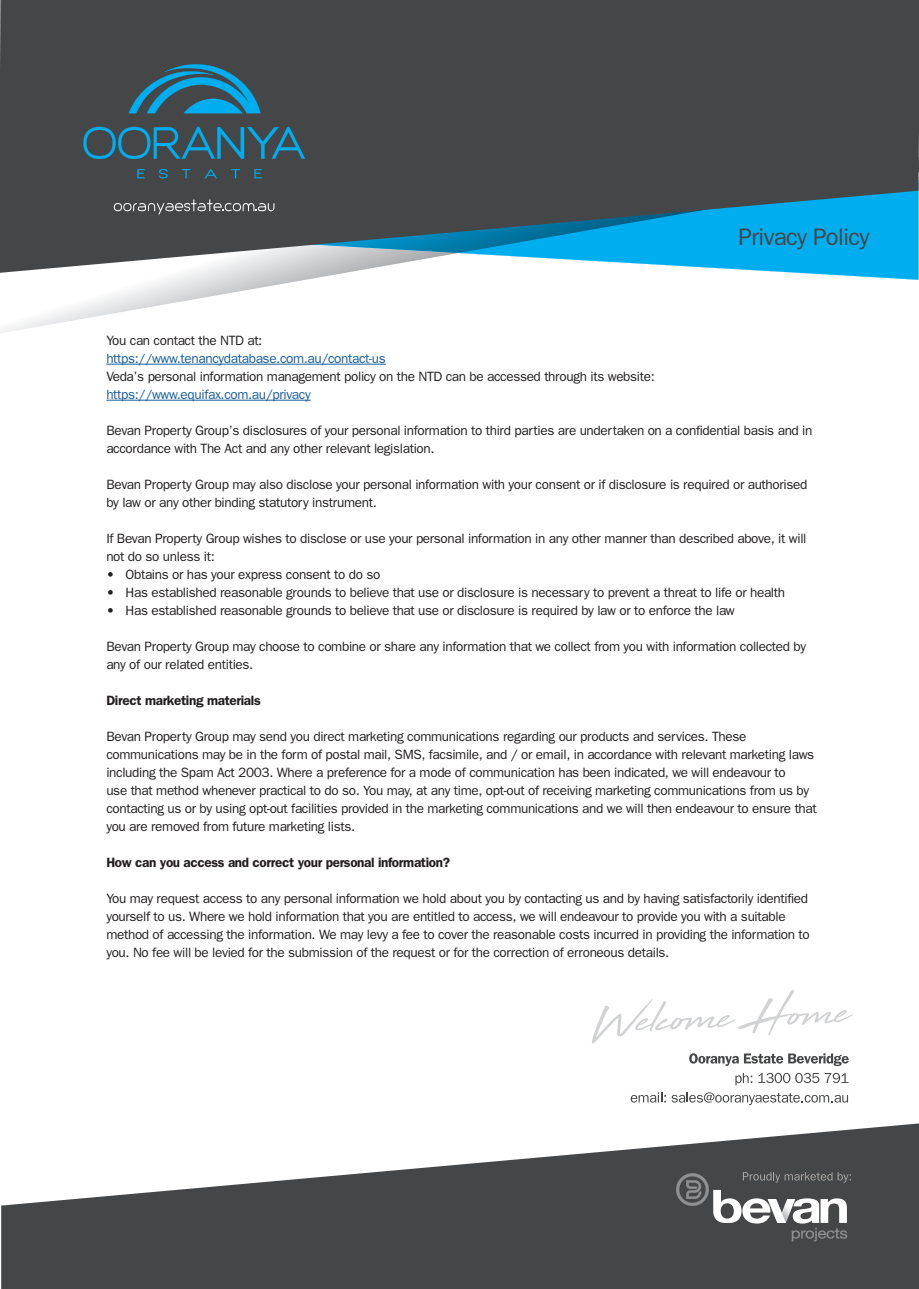
<style>
.page{position:relative;width:919px;height:1289px;background:#fff}
.page>*{position:absolute;margin:0;border:0;box-sizing:border-box;transform-origin:0 0}
.t1{font:24px "Franklin Gothic";letter-spacing:-.025em;color:#454547}
.t2{font:13.5px/18px "Franklin Gothic";letter-spacing:-.025em;color:#231f20}
.t3{font:13.5px "Franklin Gothic";letter-spacing:-.025em;color:#175d9e}
.t4{font:600 13.5px "Franklin Gothic";letter-spacing:-.025em;color:#231f20}
</style>
<div class="page">
<svg style="left:0;top:273px;width:918px;height:60px"></svg>
<svg style="left:0;top:0;width:918px;height:273px;background:#455860"></svg>
<svg style="left:137px;top:169px;width:8px;height:9px"></svg>
<svg style="left:159px;top:169px;width:9px;height:9px"></svg>
<svg style="left:182px;top:169px;width:8px;height:9px"></svg>
<svg style="left:204px;top:169px;width:13px;height:9px"></svg>
<svg style="left:231px;top:169px;width:9px;height:9px"></svg>
<svg style="left:254px;top:169px;width:8px;height:9px"></svg>
<svg style="left:83px;top:127px;width:222px;height:32px;background:#316275"></svg>
<svg style="left:128px;top:64px;width:132px;height:49px;background:#296e89"></svg>
<svg style="left:114px;top:199px;width:160px;height:15px;background:#656667"></svg>
<svg style="left:689px;top:1053px;width:159px;height:13px"></svg>
<svg style="left:735px;top:1073px;width:17px;height:12px"></svg>
<svg style="left:758px;top:1072px;width:90px;height:11px"></svg>
<svg style="left:630px;top:1092px;width:218px;height:13px"></svg>
<svg style="left:1px;top:1123px;width:917px;height:165px;fill:#454647"></svg>
<svg style="left:676px;top:1172px;width:174px;height:69px;background:#6a6b6c"></svg>
<svg style="left:592px;top:990px;width:260px;height:53px"></svg>
<hr style="left:106px;top:364px;width:280px;height:1px;background:#175d9e">
<hr style="left:106px;top:400px;width:205px;height:1px;background:#175d9e">
<p class="t1" style="left:738px;top:223px;width:132px">Privacy Policy</p>
<p class="t2" style="left:106px;top:331px;width:157px">You can contact the NTD at:</p>
<p class="t3" style="left:106px;top:350px;width:281px">https://www.tenancydatabase.com.au/contact-us</p>
<p class="t2" style="left:106px;top:367px;width:550px">Veda’s personal information management policy on the NTD can be accessed through its website:</p>
<p class="t3" style="left:106px;top:386px;width:206px">https://www.equifax.com.au/privacy</p>
<p class="t2" style="left:106px;top:421px;width:707px">Bevan Property Group’s disclosures of your personal information to third parties are undertaken on a confidential basis and in accordance with The Act and any other relevant legislation.</p>
<p class="t2" style="left:106px;top:475px;width:702px">Bevan Property Group may also disclose your personal information with your consent or if disclosure is required or authorised by law or any other binding statutory instrument.</p>
<p class="t2" style="left:106px;top:529px;width:701px">If Bevan Property Group wishes to disclose or use your personal information in any other manner than described above, it will not do so unless it:</p>
<p class="t2" style="left:106px;top:565px;width:275px">• Obtains or has your express consent to do so</p>
<p class="t2" style="left:106px;top:583px;width:680px">• Has established reasonable grounds to believe that use or disclosure is necessary to prevent a threat to life or health</p>
<p class="t2" style="left:106px;top:601px;width:630px">• Has established reasonable grounds to believe that use or disclosure is required by law or to enforce the law</p>
<p class="t2" style="left:106px;top:637px;width:701px">Bevan Property Group may choose to combine or share any information that we collect from you with information collected by any of our related entities.</p>
<p class="t4" style="left:106px;top:692px;width:156px">Direct marketing materials</p>
<p class="t2" style="left:106px;top:727px;width:712px">Bevan Property Group may send you direct marketing communications regarding our products and services. These communications may be in the form of postal mail, SMS, facsimile, and / or email, in accordance with relevant marketing laws including the Spam Act 2003. Where a preference for a mode of communication has been indicated, we will endeavour to<br>use that method whenever practical to do so. You may, at any time, opt-out of receiving marketing communications from us by contacting us or by using opt-out facilities provided in the marketing communications and we will then endeavour to ensure that you are removed from future marketing lists.</p>
<p class="t4" style="left:106px;top:854px;width:345px">How can you access and correct your personal information?</p>
<p class="t2" style="left:106px;top:889px;width:705px">You may request access to any personal information we hold about you by contacting us and by having satisfactorily identified yourself to us. Where we hold information that you are entitled to access, we will endeavour to provide you with a suitable method of accessing the information. We may levy a fee to cover the reasonable costs incurred in providing the information to you. No fee will be levied for the submission of the request or for the correction of erroneous details.</p>
</div>
